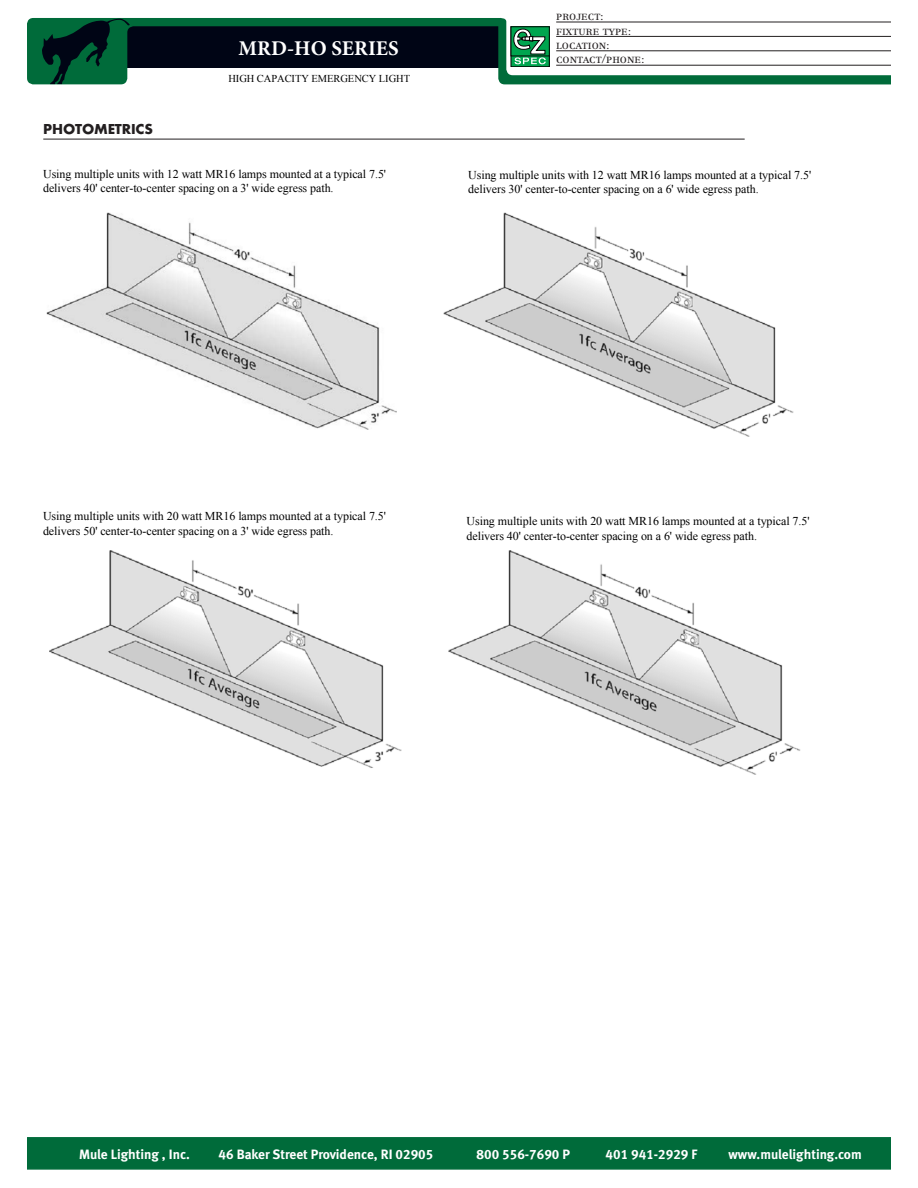
<style>
.page{position:relative;width:918px;height:1188px;background:#fff}
.page>*{position:absolute;margin:0;border:0;box-sizing:border-box;transform-origin:0 0}
.t1{font:700 21px "Minion Pro";color:#fff}
.t2{font:15px "Futura Bold DTC";letter-spacing:-.01em;color:#231f20}
.t3{font:13.5px "Meta Bold LF";color:#fff}
.t4{font:12px/14.4px "Times New Roman";letter-spacing:-.005em;color:#000}
.t5{font:300 12px/14.4px "Centennial LT Std";color:#231f20}
.t6{font:10.5px "Times New Roman";letter-spacing:-.005em;color:#000}
</style>
<div class="page">
<div style="left:27px;top:1137px;width:864px;height:33px;background:#006b3a;border:2px solid #006b3a"></div>
<svg style="left:27px;top:18px;width:864px;height:66px"></svg>
<img style="left:42px;top:18px;width:88px;height:66px">
<svg style="left:513px;top:56px;width:35px;height:9px"></svg>
<div style="left:511px;top:26px;width:39px;height:41px;border:1px solid #040503"></div>
<div style="left:511px;top:27px;width:38px;height:29px;background:#00a54f"></div>
<div style="left:511px;top:27px;width:39px;height:29px;border:1px solid #040503"></div>
<svg style="left:514px;top:29px;width:32px;height:35px"></svg>
<hr style="left:556px;top:22px;width:335px;height:1px;background:#231f20">
<hr style="left:556px;top:36px;width:335px;height:1px;background:#231f20">
<hr style="left:556px;top:50px;width:335px;height:1px;background:#231f20">
<hr style="left:556px;top:65px;width:335px;height:1px;background:#231f20">
<hr style="left:43px;top:139px;width:702px;height:1px;background:#231f20">
<img style="left:46px;top:212px;width:748px;height:225px">
<img style="left:49px;top:550px;width:752px;height:225px">
<h1 class="t1" style="left:239px;top:34px;width:162px">MRD-HO SERIES</h1>
<p class="t6" style="left:228px;top:71px;width:183px">HIGH CAPACITY EMERGENCY LIGHT</p>
<p class="t5" style="left:556px;top:9px;width:90px">project: fixture type: location: contact/phone:</p>
<p class="t2" style="left:43px;top:120px;width:111px">PHOTOMETRICS</p>
<p class="t4" style="left:43px;top:166px;width:345px">Using multiple units with 12 watt MR16 lamps mounted at a typical 7.5' delivers 40' center-to-center spacing on a 3' wide egress path.</p>
<p class="t4" style="left:468px;top:167px;width:345px">Using multiple units with 12 watt MR16 lamps mounted at a typical 7.5' delivers 30' center-to-center spacing on a 6' wide egress path.</p>
<p class="t4" style="left:43px;top:509px;width:344px">Using multiple units with 20 watt MR16 lamps mounted at a typical 7.5' delivers 50' center-to-center spacing on a 3' wide egress path.</p>
<p class="t4" style="left:467px;top:514px;width:345px">Using multiple units with 20 watt MR16 lamps mounted at a typical 7.5' delivers 40' center-to-center spacing on a 6' wide egress path.</p>
<p class="t3" style="left:79px;top:1146px;width:112px">Mule Lighting , Inc.</p>
<p class="t3" style="left:219px;top:1146px;width:216px">46 Baker Street Providence, RI 02905</p>
<p class="t3" style="left:477px;top:1146px;width:95px">800 556-7690 P</p>
<p class="t3" style="left:606px;top:1146px;width:93px">401 941-2929 F</p>
<p class="t3" style="left:729px;top:1146px;width:135px">www.mulelighting.com</p>
</div>
